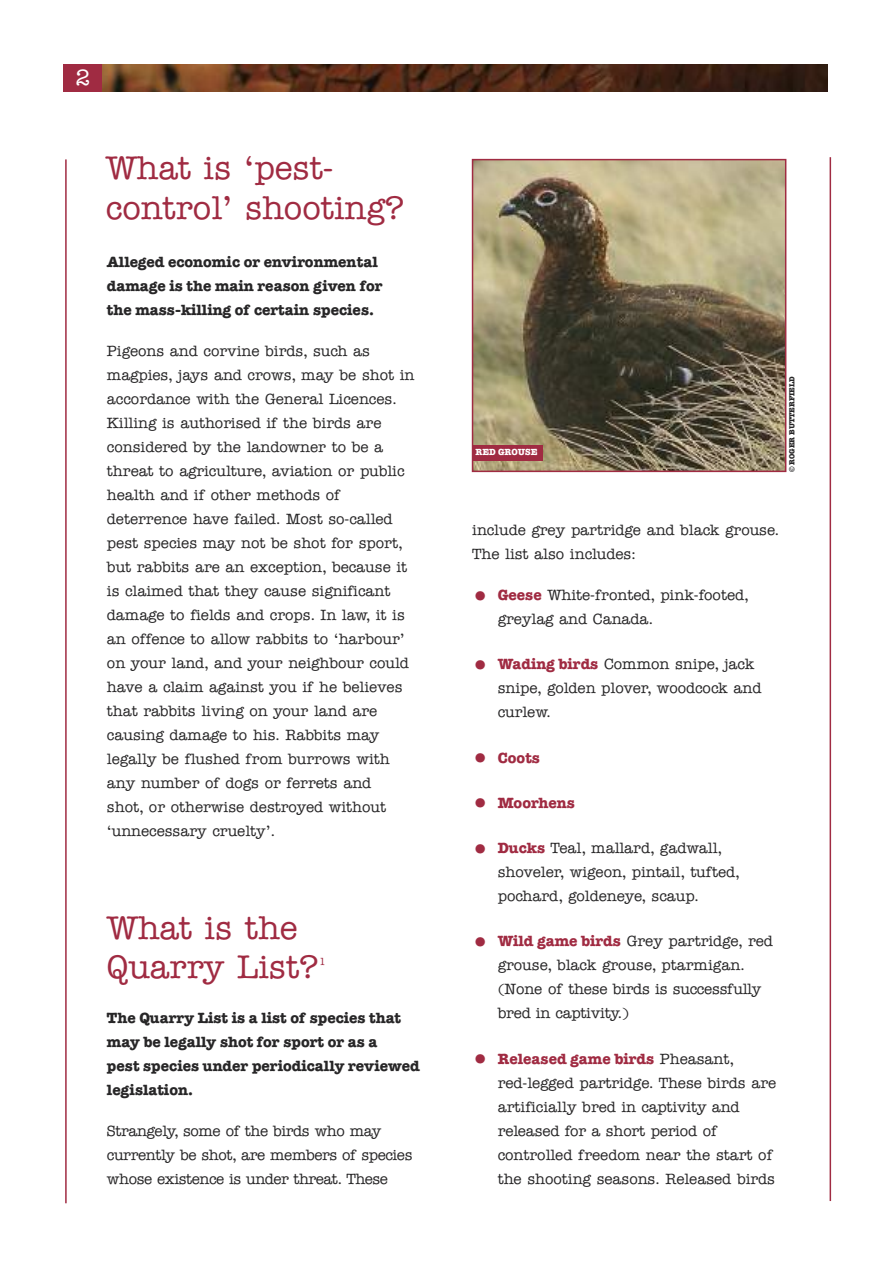
<style>
.page{position:relative;width:893px;height:1263px;background:#fff}
.page>*{position:absolute;margin:0;border:0;box-sizing:border-box;transform-origin:0 0}
.t1{font:500 33px/39px "American Typewriter";color:#a02b42}
.t2{font:500 22.5px "American Typewriter";color:#fff}
.t3{font:500 15px/24px "American Typewriter";color:#272627}
.t4{font:700 15px/24px "American Typewriter";color:#272627}
.t5{font:500 15px/24px "American Typewriter";letter-spacing:-.025em;color:#272627}
.t6{font:700 15px "American Typewriter";color:#a02b42}
.t7{font:500 10.5px "American Typewriter";color:#a02b42}
.t8{font:700 9px "American Typewriter";color:#fff}
.t9{font:700 7.5px "American Typewriter";color:#272627}
.s1{font-size:27px;color:#a02b42}
.s2{font-weight:700;color:#a02b42}
.s3{font-weight:500;font-size:27px}
</style>
<div class="page">
<img style="left:102px;top:64px;width:726px;height:28px">
<div style="left:64px;top:64px;width:38px;height:28px;background:#a02b42"></div>
<img style="left:475px;top:162px;width:308px;height:307px">
<div style="left:472px;top:159px;width:314px;height:313px;border:2px solid #a02b42"></div>
<hr style="left:65px;top:159px;width:2px;height:1044px;background:#a02b42">
<hr style="left:830px;top:157px;width:1px;height:1044px;background:#a02b42">
<div style="left:472px;top:445px;width:71px;height:16px;background:#a02b42"></div>
<h2 class="t2" style="left:75px;top:70px;width:16px">2</h2>
<h1 class="t1" style="left:106px;top:151px;width:300px;line-height:39.6px">What is ‘pest&shy;control’ shooting?</h1>
<p class="t4" style="left:107px;top:251px;width:277px">Alleged economic or environmental damage is the main reason given for the mass-killing of certain species.</p>
<p class="t3" style="left:107px;top:340px;width:309px">Pigeons and corvine birds, such as magpies, jays and crows, may be shot in accordance with the General Licences.<br>Killing is authorised if the birds are considered by the landowner to be a threat to agriculture, aviation or public health and if other methods of deterrence have failed. Most so-called pest species may not be shot for sport, but rabbits are an exception, because it is claimed that they cause significant damage to fields and crops. In law, it is an offence to allow rabbits to ‘harbour’ on your land, and your neighbour could have a claim against you if he believes that rabbits living on your land are causing damage to his. Rabbits may legally be flushed from burrows with any number of dogs or ferrets and<br>shot, or otherwise destroyed without ‘unnecessary cruelty’.</p>
<h1 class="t1" style="left:107px;top:911px;width:214px">What is the<br>Quarry List?</h1>
<p class="t7" style="left:319px;top:957px;width:8px">1</p>
<p class="t4" style="left:107px;top:1007px;width:314px">The Quarry List is a list of species that may be legally shot for sport or as a<br>pest species under periodically reviewed legislation.</p>
<p class="t5" style="left:107px;top:1121px;width:307px">Strangely, some of the birds who may currently be shot, are members of species whose existence is under threat. These</p>
<p class="t8" style="left:476px;top:449px;width:63px">RED GROUSE</p>
<p class="t9" style="left:789px;top:472px;width:97px;rotate:-90deg">© ROGER BUTTERFIELD</p>
<p class="t3" style="left:472px;top:519px;width:309px">include grey partridge and black grouse.<br>The list also includes:</p>
<p class="t3" style="left:498px;top:584px;width:253px;text-indent:-26px"><span class="s1">•</span> <span class="s2">Geese</span> White-fronted, pink-footed, greylag and Canada.</p>
<p class="t3" style="left:498px;top:653px;width:265px;text-indent:-26px"><span class="s1">•</span> <span class="s2">Wading birds</span> Common snipe, jack snipe, golden plover, woodcock and curlew.</p>
<p class="t6" style="left:472px;top:752px;width:69px"><span class="s3">•</span> Coots</p>
<p class="t6" style="left:472px;top:798px;width:104px"><span class="s3">•</span> Moorhens</p>
<p class="t3" style="left:498px;top:837px;width:244px;text-indent:-26px"><span class="s1">•</span> <span class="s2">Ducks</span> Teal, mallard, gadwall, shoveler, wigeon, pintail, tufted, pochard, goldeneye, scaup.</p>
<p class="t3" style="left:498px;top:931px;width:277px;text-indent:-26px"><span class="s1">•</span> <span class="s2">Wild game birds</span> Grey partridge, red grouse, black grouse, ptarmigan. (None of these birds is successfully bred in captivity.)</p>
<p class="t3" style="left:498px;top:1048px;width:280px;text-indent:-26px"><span class="s1">•</span> <span class="s2">Released game birds</span> Pheasant, red-legged partridge. These birds are artificially bred in captivity and released for a short period of controlled freedom near the start of the shooting seasons. Released birds</p>
</div>
